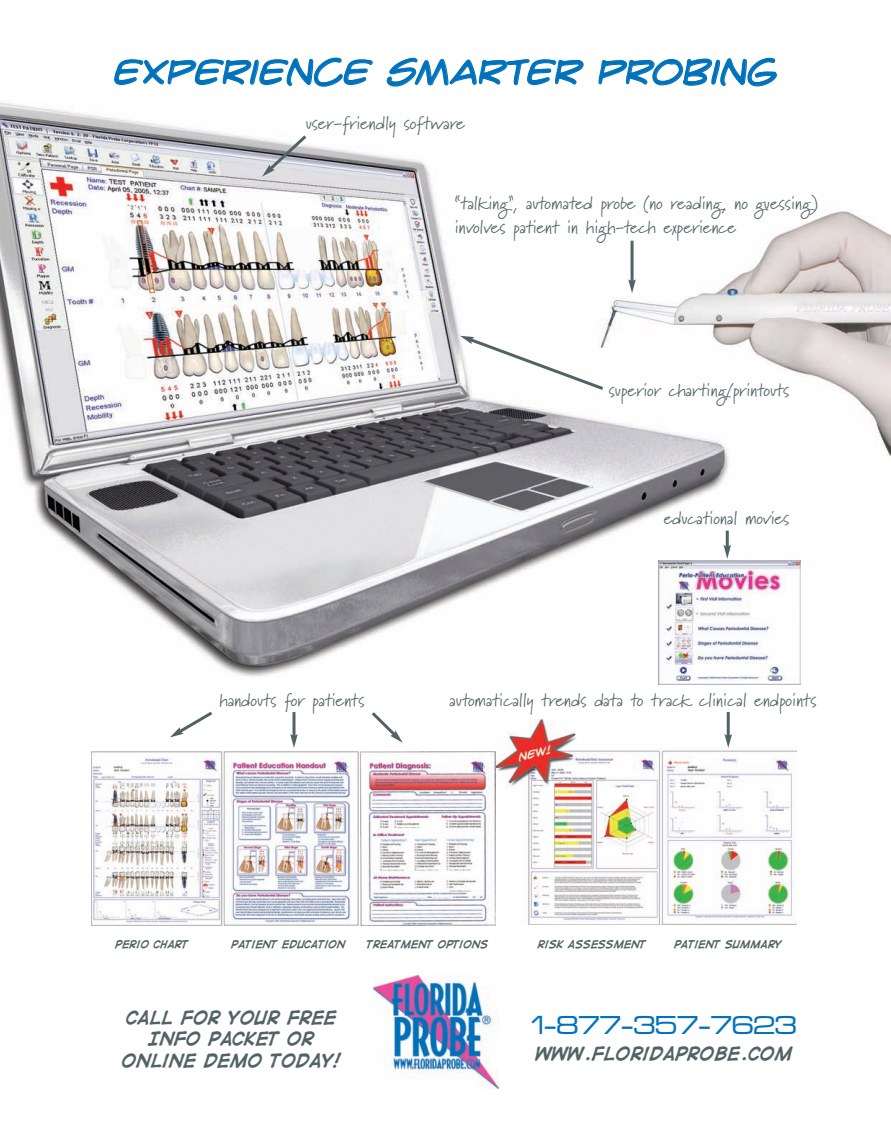
<style>
.page{position:relative;width:891px;height:1134px;background:#fff}
.page>*{position:absolute;margin:0;border:0;box-sizing:border-box;transform-origin:0 0}
.t1{font:36px "Crime Fighter BB";color:#0072bc}
.t2{font:27px "Microgramma";color:#0072bc}
.t3{font:18px/24px "Marydale";color:#526365}
.t4{font:700 18px/21.6px "Digital Strip";color:#526365;text-align:center}
.t5{font:700 10.5px "Digital Strip";color:#526365}
</style>
<div class="page">
<img style="left:496px;top:719px;width:300px;height:206px">
<img style="left:92px;top:751px;width:404px;height:175px">
<svg style="left:170px;top:711px;width:43px;height:26px"></svg>
<svg style="left:371px;top:712px;width:32px;height:31px"></svg>
<img style="left:0;top:101px;width:890px;height:576px">
<img style="left:374px;top:975px;width:125px;height:113px">
<svg style="left:460px;top:336px;width:147px;height:56px"></svg>
<hr style="left:293px;top:712px;width:3px;height:25px;background:#526365">
<svg style="left:290px;top:734px;width:8px;height:14px"></svg>
<hr style="left:631px;top:241px;width:3px;height:41px;background:#526365">
<svg style="left:628px;top:279px;width:8px;height:14px"></svg>
<hr style="left:727px;top:712px;width:3px;height:25px;background:#526365">
<svg style="left:725px;top:734px;width:7px;height:14px"></svg>
<svg style="left:262px;top:132px;width:48px;height:45px"></svg>
<img style="left:658px;top:561px;width:143px;height:124px">
<hr style="left:726px;top:531px;width:3px;height:17px;background:#526365">
<svg style="left:724px;top:545px;width:7px;height:14px"></svg>
<h1 class="t1" style="left:112px;top:52px;width:666px">EXPERIENCE SMARTER PROBING</h1>
<p class="t3" style="left:306px;top:111px;width:161px">user-friendly software</p>
<p class="t3" style="left:455px;top:191px;width:365px">“talking”, automated probe (no reading, no guessing) involves patient in high-tech experience</p>
<p class="t3" style="left:609px;top:378px;width:182px">superior charting/printouts</p>
<p class="t3" style="left:219px;top:688px;width:147px">handouts for patients</p>
<p class="t3" style="left:664px;top:506px;width:127px">educational movies</p>
<p class="t3" style="left:449px;top:688px;width:369px">automatically trends data to track clinical endpoints</p>
<p class="t5" style="left:116px;top:940px;width:74px">PERIO CHART</p>
<p class="t5" style="left:232px;top:940px;width:116px">PATIENT EDUCATION</p>
<p class="t5" style="left:367px;top:940px;width:123px">TREATMENT OPTIONS</p>
<p class="t5" style="left:538px;top:940px;width:110px">RISK ASSESSMENT</p>
<p class="t5" style="left:674px;top:940px;width:109px">PATIENT SUMMARY</p>
<p class="t4" style="left:122px;top:1007px;width:221px">CALL FOR YOUR FREE<br>INFO PACKET OR<br>ONLINE DEMO TODAY!</p>
<h2 class="t2" style="left:531px;top:1016px;width:267px">1-877-357-7623</h2>
<p class="t4" style="left:536px;top:1043px;width:259px">WWW.FLORIDAPROBE.COM</p>
</div>
